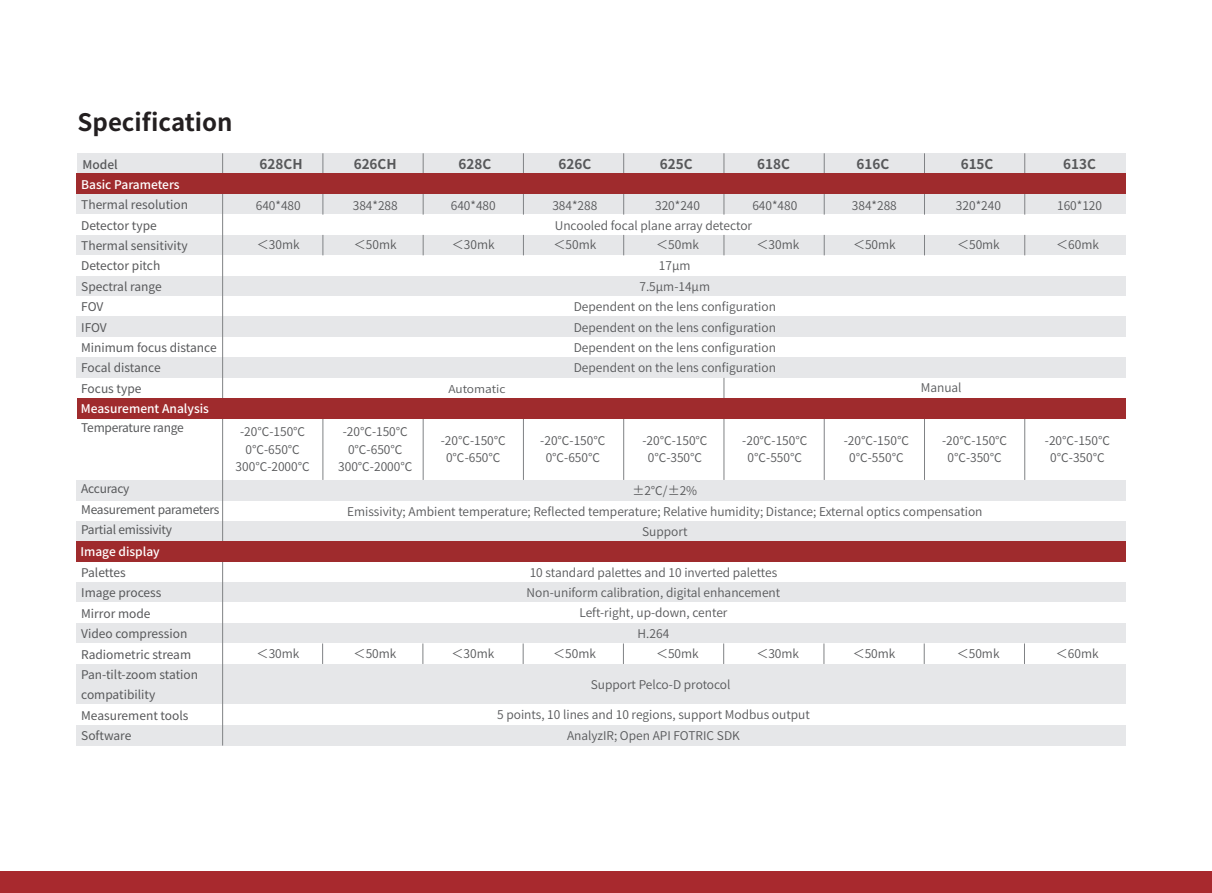
<style>
.page{position:relative;width:1212px;height:893px;background:#fff}
.page>*{position:absolute;margin:0;border:0;box-sizing:border-box;transform-origin:0 0}
.t1{font:700 24px "Source Han Sans CN";color:#231f20}
.t2{font:700 13.5px "Source Han Sans CN";color:#57585a}
.t3{font:12px/20.4px "Source Han Sans CN";color:#57585a;text-align:center}
.t4{font:12px/20.4px "Source Han Sans CN";color:#57585a}
.t5{font:12px/20.4px "Source Han Sans CN";letter-spacing:-.02em;color:#57585a}
.t6{font:500 12px "Source Han Sans CN";color:#fff}
.t7{font:500 12px "Source Han Sans CN";color:#57585a}
.t8{font:10.8px "Source Han Sans CN";color:#57585a;scale:1.1 1}
</style>
<div class="page">
<div style="left:0;top:872px;width:1212px;height:21px;background:#a8292e"></div>
<div style="left:77px;top:153px;width:1048px;height:21px;background:#e6e7e9"></div>
<div style="left:77px;top:194px;width:1049px;height:21px;background:#e6e7e9"></div>
<div style="left:77px;top:235px;width:1049px;height:20px;background:#e6e7e9"></div>
<div style="left:77px;top:276px;width:1049px;height:20px;background:#e6e7e9"></div>
<div style="left:77px;top:317px;width:1049px;height:20px;background:#e6e7e9"></div>
<div style="left:77px;top:357px;width:1049px;height:21px;background:#e6e7e9"></div>
<div style="left:77px;top:582px;width:1049px;height:21px;background:#e6e7e9"></div>
<div style="left:77px;top:623px;width:1049px;height:20px;background:#e6e7e9"></div>
<div style="left:77px;top:725px;width:1049px;height:21px;background:#e6e7e9"></div>
<div style="left:77px;top:664px;width:1049px;height:41px;background:#e6e7e9"></div>
<div style="left:77px;top:521px;width:1049px;height:20px;background:#e6e7e9"></div>
<div style="left:77px;top:480px;width:1049px;height:21px;background:#e6e7e9"></div>
<hr style="left:222px;top:153px;width:1px;height:593px;background:#808285">
<hr style="left:323px;top:153px;width:1px;height:62px;background:#808285">
<hr style="left:423px;top:153px;width:1px;height:62px;background:#808285">
<hr style="left:523px;top:153px;width:1px;height:62px;background:#808285">
<hr style="left:623px;top:153px;width:1px;height:62px;background:#808285">
<hr style="left:724px;top:153px;width:1px;height:62px;background:#808285">
<hr style="left:824px;top:153px;width:1px;height:62px;background:#808285">
<hr style="left:924px;top:153px;width:1px;height:62px;background:#808285">
<hr style="left:1024px;top:153px;width:1px;height:62px;background:#808285">
<hr style="left:323px;top:419px;width:1px;height:61px;background:#808285">
<hr style="left:423px;top:419px;width:1px;height:61px;background:#808285">
<hr style="left:523px;top:419px;width:1px;height:61px;background:#808285">
<hr style="left:623px;top:419px;width:1px;height:61px;background:#808285">
<hr style="left:724px;top:419px;width:1px;height:61px;background:#808285">
<hr style="left:824px;top:419px;width:1px;height:61px;background:#808285">
<hr style="left:924px;top:419px;width:1px;height:61px;background:#808285">
<hr style="left:1024px;top:419px;width:1px;height:61px;background:#808285">
<svg style="left:323px;top:235px;width:1px;height:20px"></svg>
<svg style="left:423px;top:235px;width:1px;height:20px"></svg>
<svg style="left:523px;top:235px;width:1px;height:20px"></svg>
<svg style="left:623px;top:235px;width:1px;height:20px"></svg>
<svg style="left:724px;top:235px;width:1px;height:20px"></svg>
<svg style="left:724px;top:378px;width:1px;height:20px"></svg>
<svg style="left:824px;top:235px;width:1px;height:20px"></svg>
<svg style="left:924px;top:235px;width:1px;height:20px"></svg>
<svg style="left:1024px;top:235px;width:1px;height:20px"></svg>
<div style="left:77px;top:398px;width:1048px;height:21px;background:#9f2b2d"></div>
<div style="left:77px;top:541px;width:1049px;height:21px;background:#9f2b2d"></div>
<div style="left:77px;top:174px;width:1049px;height:20px;background:#9f2b2d"></div>
<svg style="left:322px;top:643px;width:1px;height:21px"></svg>
<svg style="left:423px;top:643px;width:1px;height:21px"></svg>
<svg style="left:523px;top:643px;width:1px;height:21px"></svg>
<svg style="left:623px;top:643px;width:1px;height:21px"></svg>
<svg style="left:723px;top:643px;width:1px;height:21px"></svg>
<svg style="left:824px;top:643px;width:1px;height:21px"></svg>
<svg style="left:924px;top:643px;width:1px;height:21px"></svg>
<svg style="left:1024px;top:643px;width:1px;height:21px"></svg>
<h1 class="t1" style="left:78px;top:109px;width:156px">Specification</h1>
<p class="t7" style="left:83px;top:158px;width:37px">Model</p>
<p class="t4" style="left:81px;top:195px;width:137px">Thermal resolution<br>Detector type<br>Thermal sensitivity<br>Detector pitch<br>Spectral range<br>FOV<br>IFOV<br>Minimum focus distance<br>Focal distance<br>Focus type</p>
<p class="t6" style="left:81px;top:177px;width:100px">Basic Parameters</p>
<p class="t6" style="left:81px;top:402px;width:130px">Measurement Analysis</p>
<p class="t2" style="left:260px;top:156px;width:44px">628CH</p>
<p class="t2" style="left:354px;top:156px;width:44px">626CH</p>
<p class="t2" style="left:459px;top:156px;width:34px">628C</p>
<p class="t2" style="left:559px;top:156px;width:34px">626C</p>
<p class="t2" style="left:660px;top:156px;width:34px">625C</p>
<p class="t2" style="left:757px;top:156px;width:34px">618C</p>
<p class="t2" style="left:857px;top:156px;width:34px">616C</p>
<p class="t2" style="left:961px;top:156px;width:34px">615C</p>
<p class="t2" style="left:1063px;top:156px;width:34px">613C</p>
<p class="t3" style="left:256px;top:196px;width:47px">640*480</p>
<p class="t3" style="left:353px;top:196px;width:47px">384*288</p>
<p class="t3" style="left:451px;top:196px;width:47px">640*480</p>
<p class="t3" style="left:552px;top:196px;width:47px">384*288</p>
<p class="t3" style="left:655px;top:196px;width:47px">320*240</p>
<p class="t3" style="left:752px;top:196px;width:47px">640*480</p>
<p class="t3" style="left:852px;top:196px;width:47px">384*288</p>
<p class="t3" style="left:555px;top:216px;width:199px">Uncooled focal plane array detector</p>
<p class="t3" style="left:574px;top:256px;width:204px">17μm<br>7.5μm-14μm<br>Dependent on the lens configuration<br>Dependent on the lens configuration<br>Dependent on the lens configuration<br>Dependent on the lens configuration</p>
<p class="t3" style="left:956px;top:196px;width:47px">320*240</p>
<p class="t3" style="left:1057px;top:196px;width:47px">160*120</p>
<p class="t3" style="left:257px;top:235px;width:44px">＜30mk</p>
<p class="t3" style="left:354px;top:235px;width:44px">＜50mk</p>
<p class="t3" style="left:452px;top:235px;width:44px">＜30mk</p>
<p class="t3" style="left:553px;top:235px;width:44px">＜50mk</p>
<p class="t3" style="left:656px;top:235px;width:44px">＜50mk</p>
<p class="t3" style="left:757px;top:235px;width:44px">＜30mk</p>
<p class="t3" style="left:853px;top:235px;width:44px">＜50mk</p>
<p class="t3" style="left:957px;top:235px;width:44px">＜50mk</p>
<p class="t3" style="left:1056px;top:235px;width:44px">＜60mk</p>
<p class="t8" style="left:448px;top:383px;width:53px">Automatic</p>
<p class="t3" style="left:921px;top:378px;width:42px">Manual</p>
<p class="t5" style="left:81px;top:418px;width:104px">Temperature range</p>
<p class="t5" style="left:81px;top:479px;width:140px">Accuracy<br>Measurement parameters<br>Partial emissivity</p>
<p class="t6" style="left:80px;top:545px;width:81px">Image display</p>
<p class="t4" style="left:81px;top:563px;width:119px">Palettes<br>Image process<br>Mirror mode<br>Video compression<br>Radiometric stream<br>Pan-tilt-zoom station compatibility<br>Measurement tools<br>Software</p>
<p class="t3" style="left:236px;top:424px;width:76px;line-height:17.4px">-20℃-150℃<br>0℃-650℃<br>300℃-2000℃</p>
<p class="t3" style="left:338px;top:424px;width:76px;line-height:17.4px">-20℃-150℃<br>0℃-650℃<br>300℃-2000℃</p>
<p class="t3" style="left:540px;top:432px;width:67px;line-height:17.4px">-20℃-150℃<br>0℃-650℃</p>
<p class="t3" style="left:441px;top:432px;width:67px;line-height:17.4px">-20℃-150℃<br>0℃-650℃</p>
<p class="t3" style="left:642px;top:432px;width:67px;line-height:17.4px">-20℃-150℃<br>0℃-350℃</p>
<p class="t3" style="left:742px;top:432px;width:67px;line-height:17.4px">-20℃-150℃<br>0℃-550℃</p>
<p class="t3" style="left:844px;top:432px;width:67px;line-height:17.4px">-20℃-150℃<br>0℃-550℃</p>
<p class="t3" style="left:1045px;top:432px;width:67px;line-height:17.4px">-20℃-150℃<br>0℃-350℃</p>
<p class="t3" style="left:942px;top:432px;width:67px;line-height:17.4px">-20℃-150℃<br>0℃-350℃</p>
<p class="t3" style="left:347px;top:481px;width:637px">±2℃/±2%<br>Emissivity; Ambient temperature; Reflected temperature; Relative humidity; Distance; External optics compensation<br>Support</p>
<p class="t3" style="left:527px;top:562px;width:255px">10 standard palettes and 10 inverted palettes<br>Non-uniform calibration, digital enhancement<br>Left-right, up-down, center<br>H.264</p>
<p class="t3" style="left:257px;top:644px;width:44px">＜30mk</p>
<p class="t3" style="left:354px;top:644px;width:44px">＜50mk</p>
<p class="t3" style="left:452px;top:644px;width:44px">＜30mk</p>
<p class="t3" style="left:553px;top:644px;width:44px">＜50mk</p>
<p class="t3" style="left:656px;top:644px;width:44px">＜50mk</p>
<p class="t3" style="left:756px;top:644px;width:44px">＜30mk</p>
<p class="t3" style="left:853px;top:644px;width:44px">＜50mk</p>
<p class="t3" style="left:957px;top:644px;width:44px">＜50mk</p>
<p class="t3" style="left:1056px;top:644px;width:44px">＜60mk</p>
<p class="t3" style="left:591px;top:675px;width:141px">Support Pelco-D protocol</p>
<p class="t3" style="left:497px;top:705px;width:314px">5 points, 10 lines and 10 regions, support Modbus output<br>AnalyzIR; Open API FOTRIC SDK</p>
</div>
